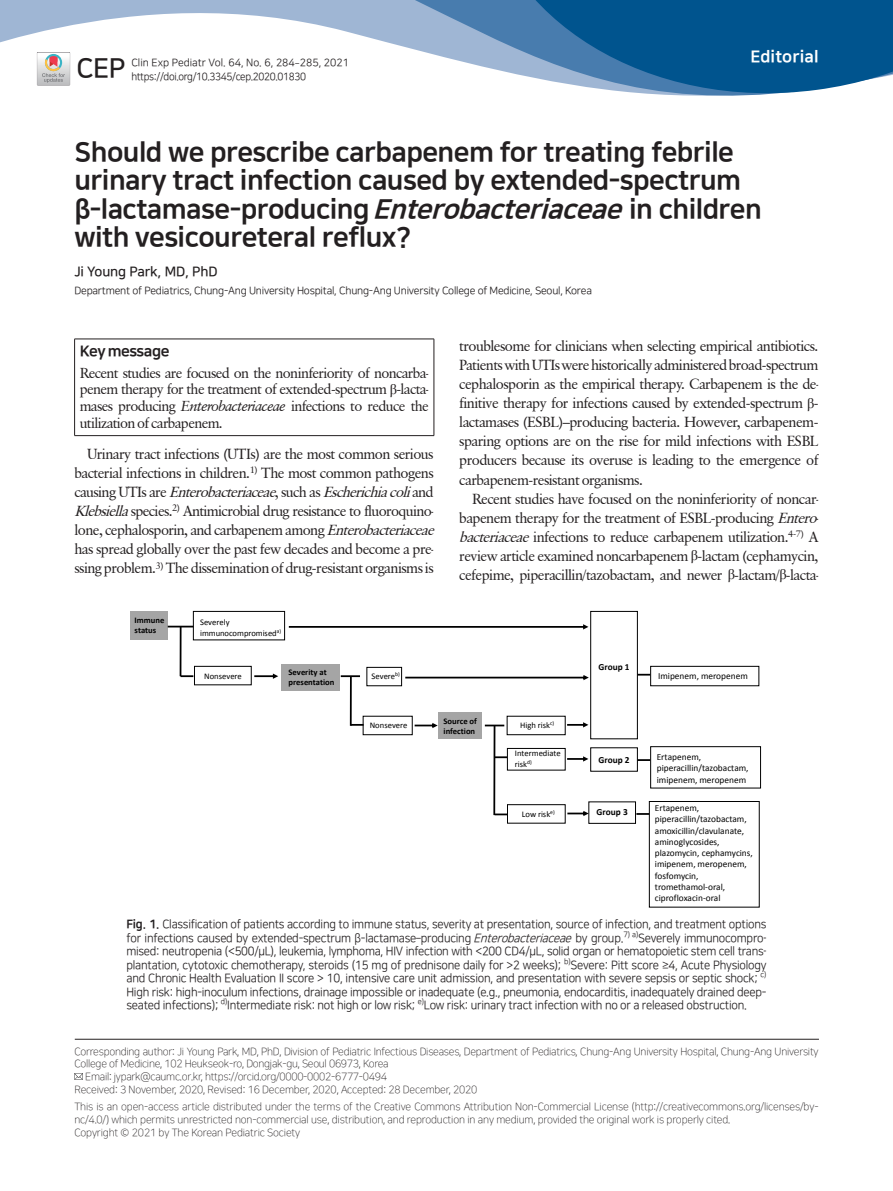
<style>
.page{position:relative;width:893px;height:1191px;background:#fff}
.page>*{position:absolute;margin:0;border:0;box-sizing:border-box;transform-origin:0 0}
.큰제목{font:27px/28.5px "Nanum Square EB";letter-spacing:-.02em;color:#231f20}
.t1{font:27px "Nanum Square B";color:#231f20}
.t2{font:16.5px "Nanum Square EB";letter-spacing:.005em;color:#fff}
.Key_message{font:15px "Nanum Square EB";letter-spacing:-.03em;color:#231f20}
.바탕글{font:14.55px/19px "Classical Garamond BT";letter-spacing:-.04em;color:#231f20;text-align:center}
.Key_message-2{font:14.4px/17px "Classical Garamond BT";letter-spacing:-.045em;color:#231f20;text-align:justify}
.이름{font:13.5px "Nanum Square B";letter-spacing:-.01em;color:#231f20}
.Fig{font:12px/13.5px "Nanum Square R";letter-spacing:-.02em;color:#231f20;scale:.95 1}
.각주{font:10.5px/12.6px "Nanum Square L";letter-spacing:-.015em;color:#231f20}
.소속{font:10.5px "Nanum Square R";letter-spacing:-.02em;color:#231f20}
.소속-2{font:10.5px "Nanum Square R";color:#231f20}
.꼬리말{font:10.5px "Nanum Square R";letter-spacing:-.035em;color:#231f20;scale:.95 1}
.t3{font:9.3px/11.2px "Calibri";color:#000}
.t4{font:700 9.3px "Calibri";color:#000}
.t5{font:8.55px/10.2px "Calibri";color:#000}
.t6{font:700 8.55px/10.2px "Calibri";color:#000}
.Fig-2{font:7.8px "Nanum Square R";color:#231f20;scale:.95 1}
.s1{font-family:"Utopia Std"}
.s2{font-style:italic}
.s3{font-family:"Times New Roman";font-size:14.25px}
.s4{font-family:"Nanum Square EB"}
</style>
<div class="page">
<svg style="left:0;top:0;width:462px;height:86px"></svg>
<svg style="left:462px;top:0;width:431px;height:96px;background:#3575a5"></svg>
<hr style="left:74px;top:339px;width:360px;height:1px;background:#231f20">
<hr style="left:74px;top:339px;width:1px;height:96px;background:#231f20">
<hr style="left:434px;top:339px;width:1px;height:96px;background:#231f20">
<hr style="left:74px;top:435px;width:360px;height:1px;background:#231f20">
<hr style="left:75px;top:1038px;width:744px;height:1px;background:#231f20">
<svg style="left:74px;top:1073px;width:9px;height:6px"></svg>
<div style="left:130px;top:611px;width:38px;height:29px;background:#a5a5a5"></div>
<svg style="left:289px;top:624px;width:299px;height:5px"></svg>
<hr style="left:168px;top:625px;width:25px;height:2px;background:#000">
<svg style="left:181px;top:675px;width:12px;height:2px"></svg>
<hr style="left:180px;top:626px;width:2px;height:50px;background:#000">
<div style="left:193px;top:611px;width:92px;height:29px;border:1px solid #000"></div>
<div style="left:194px;top:666px;width:58px;height:19px;border:1px solid #000"></div>
<svg style="left:254px;top:673px;width:24px;height:6px"></svg>
<div style="left:282px;top:664px;width:58px;height:27px;background:#a5a5a5"></div>
<svg style="left:341px;top:675px;width:19px;height:2px"></svg>
<hr style="left:350px;top:676px;width:2px;height:50px;background:#000">
<div style="left:363px;top:716px;width:50px;height:19px;border:1px solid #000"></div>
<div style="left:366px;top:667px;width:36px;height:19px;border:1px solid #000"></div>
<svg style="left:405px;top:675px;width:184px;height:5px"></svg>
<svg style="left:415px;top:723px;width:23px;height:5px"></svg>
<svg style="left:485px;top:724px;width:19px;height:2px"></svg>
<hr style="left:493px;top:725px;width:2px;height:90px;background:#000">
<div style="left:438px;top:712px;width:44px;height:27px;background:#a5a5a5"></div>
<div style="left:507px;top:716px;width:59px;height:19px;border:1px solid #000"></div>
<svg style="left:495px;top:756px;width:12px;height:2px"></svg>
<svg style="left:495px;top:813px;width:12px;height:2px"></svg>
<div style="left:507px;top:748px;width:59px;height:22px;border:1px solid #000"></div>
<div style="left:507px;top:804px;width:59px;height:19px;border:1px solid #000"></div>
<div style="left:590px;top:611px;width:48px;height:128px;border:1px solid #000"></div>
<div style="left:590px;top:747px;width:48px;height:24px;border:1px solid #000"></div>
<svg style="left:567px;top:811px;width:22px;height:5px"></svg>
<div style="left:650px;top:666px;width:109px;height:20px;border:1px solid #000"></div>
<svg style="left:637px;top:674px;width:13px;height:1px"></svg>
<div style="left:650px;top:746px;width:111px;height:42px;border:1px solid #000"></div>
<div style="left:649px;top:801px;width:111px;height:106px;border:1px solid #000"></div>
<svg style="left:637px;top:759px;width:13px;height:2px"></svg>
<svg style="left:636px;top:813px;width:13px;height:2px"></svg>
<svg style="left:567px;top:756px;width:21px;height:5px"></svg>
<svg style="left:567px;top:722px;width:21px;height:5px"></svg>
<p class="t1" style="left:77px;top:54px;width:50px">CEP</p>
<p class="소속-2" style="left:131px;top:57px;width:219px">Clin Exp Pediatr Vol. 64, No. 6, 284<span class="s1">–</span>285, 2021</p>
<p class="꼬리말" style="left:131px;top:71px;width:185px">https://doi.org/10.3345/cep.2020.01830</p>
<p class="t2" style="left:750px;top:48px;width:70px">Editorial</p>
<p class="큰제목" style="left:74px;top:138px;width:668px">Should we prescribe carbapenem for treating febrile urinary tract infection caused by extended-spectrum</p>
<p class="큰제목" style="left:74px;top:195px;width:689px">β-lactamase-producing <span class="s2">Enterobacteriaceae</span> in children with vesicoureteral reflux?</p>
<p class="이름" style="left:74px;top:265px;width:145px">Ji Young Park, MD, PhD</p>
<p class="소속" style="left:74px;top:285px;width:519px">Department of Pediatrics, Chung-Ang University Hospital, Chung-Ang University College of Medicine, Seoul, Korea</p>
<p class="Key_message" style="left:80px;top:343px;width:91px">Key message</p>
<p class="Key_message-2" style="left:80px;top:364px;width:351px">Recent studies are focused on the noninferiority of noncarba&shy;penem therapy for the treatment of extended-spectrum <span class="s3">β</span>-lacta&shy;mases producing <span class="s2">Enterobacteriaceae</span> infections to reduce the utilization of carbapenem.</p>
<p class="바탕글" style="left:74px;top:444px;width:365px">Urinary tract infections (UTIs) are the most common serious bacterial infections in children.<sup>1)</sup> The most common pathogens c a u s i n g U T I s a r e <span class="s2">Enterobacteriaceae</span>, s u c h a s <span class="s2">Escherichiacoli</span>a n d <span class="s2">Klebsiella</span>species.<sup>2)</sup> Antimicrobial drug resistance to fluoroquino&shy;lone, cephalosporin, and carbapenem among <span class="s2">Enterobacteriaceae </span>has spread globally over the past few decades and become a pre&shy;ssing problem.<sup>3)</sup> The dissemination of drug-resistant organisms is</p>
<p class="t6" style="left:135px;top:614px;width:31px">Immune status</p>
<p class="t5" style="left:200px;top:617px;width:83px">Severely immunocompromised<sup>a)</sup></p>
<p class="t5" style="left:204px;top:670px;width:39px">Nonsevere</p>
<p class="t6" style="left:289px;top:666px;width:47px">Severity at presentation</p>
<p class="t5" style="left:372px;top:670px;width:30px">Severe<sup>b)</sup></p>
<p class="바탕글" style="left:459px;top:336px;width:361px;text-align:justify">troublesome for clinicians when selecting empirical antibiotics.<br>Patients with UTIs were historically administered broad-spectrum cephalosporin as the empirical therapy. Carbapenem is the de&shy;finitive therapy for infections caused by extended-spectrum <span class="s3">β&shy;</span>lactamases (ESBL)–producing bacteria. However, carbapenem&shy;sparing options are on the rise for mild infections with ESBL producers because its overuse is leading to the emergence of carbapenem-resistant organisms.</p>
<p class="바탕글" style="left:459px;top:489px;width:364px;text-align:left;text-indent:13px">Recent studies have focused on the noninferiority of noncar&shy;bapenem therapy for the treatment of ESBL-producing <span class="s2">Entero&shy;bacteriaceae</span>infections to reduce carbapenem utilization.<sup>4-7)</sup> A review article examined noncarbapenem <span class="s3">β</span>-lactam (cephamycin, cefepime, piperacillin/tazobactam, and newer <span class="s3">β</span>-lactam/<span class="s3">β</span>-lacta-</p>
<p class="t4" style="left:598px;top:661px;width:33px">Group 1</p>
<p class="t3" style="left:658px;top:669px;width:91px">Imipenem, meropenem</p>
<p class="t6" style="left:444px;top:715px;width:35px">Source of infection</p>
<p class="t5" style="left:520px;top:719px;width:36px">High risk<sup>c)</sup></p>
<p class="t5" style="left:515px;top:748px;width:47px">Intermediate risk<sup>d)</sup></p>
<p class="t5" style="left:370px;top:720px;width:39px">Nonsevere</p>
<p class="t3" style="left:657px;top:751px;width:93px">Ertapenem, piperacillin/tazobactam, imipenem, meropenem</p>
<p class="t3" style="left:655px;top:802px;width:99px">Ertapenem, piperacillin/tazobactam, amoxicillin/clavulanate, aminoglycosides, plazomycin, cephamycins, imipenem, meropenem, fosfomycin, tromethamol-oral, ciprofloxacin-oral</p>
<p class="Fig" style="left:126px;top:918px;width:675px"><span class="s4">Fig. 1.</span> Classification of patients according to immune status, severity at presentation, source of infection, and treatment options for infections caused by extended-spectrum β-lactamase–producing <span class="s2">Enterobacteriaceae</span> by group.</p>
<p class="t4" style="left:598px;top:754px;width:33px">Group 2</p>
<p class="t4" style="left:597px;top:806px;width:33px">Group 3</p>
<p class="t5" style="left:522px;top:808px;width:34px">Low risk<sup>e)</sup></p>
<p class="Fig-2" style="left:623px;top:930px;width:17px">7) a)</p>
<p class="Fig" style="left:126px;top:931px;width:674px;text-align:justify;text-indent:512px">Severely immunocompro&shy;mised: neutropenia (&lt;500/µL), leukemia, lymphoma, HIV infection with &lt;200 CD4/µL, solid organ or hematopoietic stem cell trans&shy;plantation, cytotoxic chemotherapy, steroids (15 mg of prednisone daily for &gt;2 weeks);</p>
<p class="Fig-2" style="left:564px;top:957px;width:8px">b)</p>
<p class="Fig" style="left:126px;top:958px;width:675px;text-indent:444px">Severe: Pitt score ≥4, Acute Physiology and Chronic Health Evaluation II score &gt; 10, intensive care unit admission, and presentation with severe sepsis or septic shock;</p>
<p class="Fig-2" style="left:761px;top:970px;width:8px">c)</p>
<p class="Fig" style="left:126px;top:985px;width:675px">High risk: high-inoculum infections, drainage impossible or inadequate (e.g., pneumonia, endocarditis, inadequately drained deep&shy;seated infections);</p>
<p class="Fig-2" style="left:221px;top:997px;width:8px">d)</p>
<p class="Fig" style="left:227px;top:999px;width:200px">Intermediate risk: not high or low risk;</p>
<p class="Fig-2" style="left:418px;top:997px;width:8px">e)</p>
<p class="Fig" style="left:424px;top:999px;width:341px">Low risk: urinary tract infection with no or a released obstruction.</p>
<p class="각주" style="left:74px;top:1045px;width:746px">Corresponding author: Ji Young Park, MD, PhD, Division of Pediatric Infectious Diseases, Department of Pediatrics, Chung-Ang University Hospital, Chung-Ang University<br>College of Medicine, 102 Heukseok-ro, Dongjak-gu, Seoul 06973, Korea</p>
<p class="각주" style="left:85px;top:1070px;width:303px">Email: jypark@caumc.or.kr, https://orcid.org/0000-0002-6777-0494</p>
<p class="각주" style="left:74px;top:1083px;width:405px">Received: 3 November, 2020, Revised: 16 December, 2020, Accepted: 28 December, 2020</p>
<p class="각주" style="left:74px;top:1101px;width:746px">This is an open-access article distributed under the terms of the Creative Commons Attribution Non-Commercial License (http://creativecommons.org/licenses/by&shy;nc/4.0/) which permits unrestricted non-commercial use, distribution, and reproduction in any medium, provided the original work is properly cited.</p>
<p class="각주" style="left:74px;top:1126px;width:227px">Copyright © 2021 by The Korean Pediatric Society</p>
</div>
